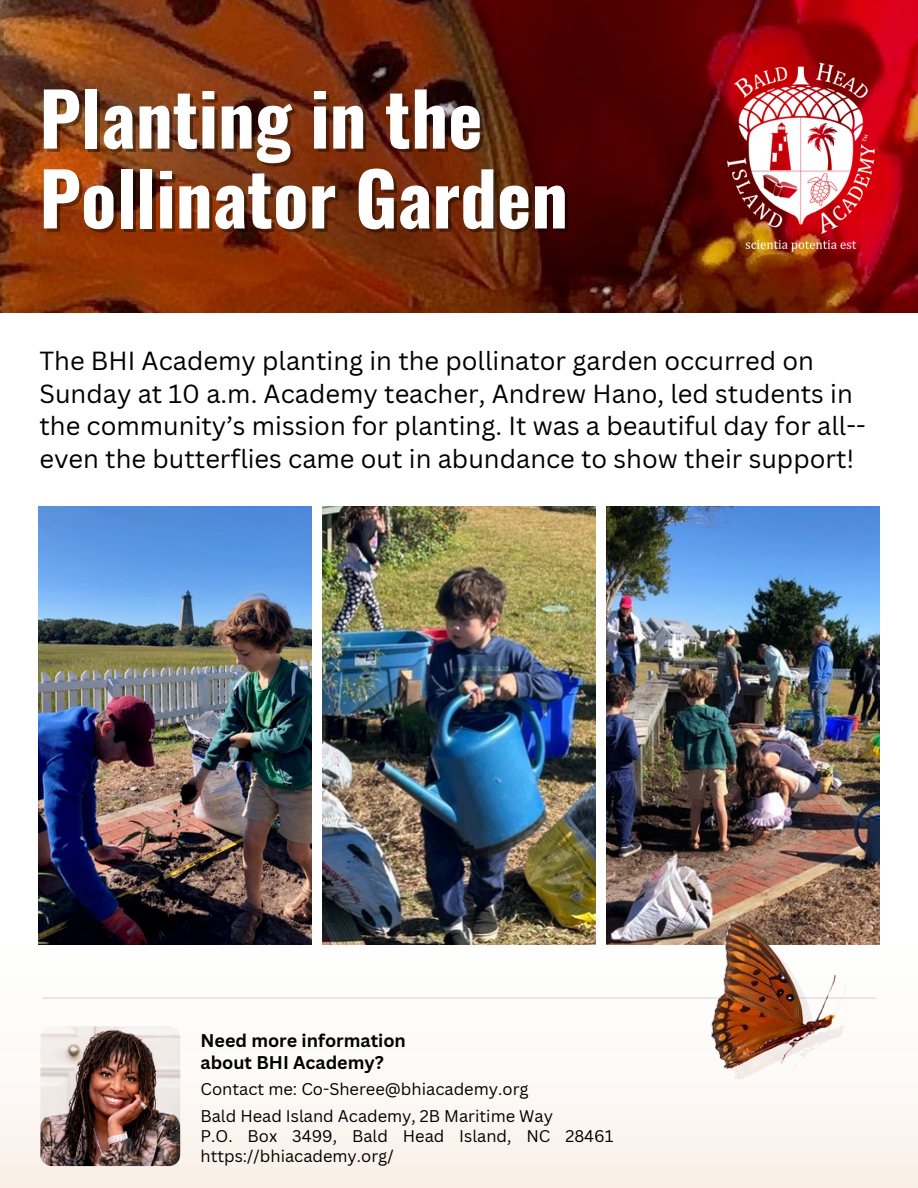
<style>
.page{position:relative;width:918px;height:1188px;background:#fff}
.page>*{position:absolute;margin:0;border:0;box-sizing:border-box;transform-origin:0 0}
.t1{font:700 73.05px "Oswald";color:#fff}
.t2{font:25.5px/32.7px "Canva Sans";color:#000}
.t3{font:700 18px/22.5px "Canva Sans";color:#000}
.t4{font:16.5px/20.2px "Canva Sans";color:#000}
</style>
<div class="page">
<img style="left:38px;top:506px;width:274px;height:439px">
<img style="left:323px;top:506px;width:272px;height:439px">
<img style="left:606px;top:506px;width:274px;height:439px">
<img style="left:0;top:0;width:918px;height:313px">
<img style="left:712px;top:59px;width:179px;height:195px">
<img style="left:1px;top:997px;width:917px;height:191px">
<img style="left:40px;top:1026px;width:140px;height:140px;border-radius:11px">
<hr style="left:42px;top:998px;width:834px;height:1px;background:#d9d9d9">
<img style="left:705px;top:929px;width:161px;height:213px">
<img style="left:695px;top:918px;width:161px;height:214px">
<h3 class="t1" style="left:39px;top:61px;width:445px">Planting in the</h3>
<p class="t1" style="left:39px;top:141px;width:530px">Pollinator Garden</p>
<p class="t2" style="left:39px;top:344px;width:828px">The BHI Academy planting in the pollinator garden occurred on Sunday at 10 a.m. Academy teacher, Andrew Hano, led students in the community’s mission for planting. It was a beautiful day for all-- even the butterflies came out in abundance to show their support!</p>
<p class="t3" style="left:201px;top:1029px;width:207px">Need more information about BHI Academy?</p>
<p class="t4" style="left:201px;top:1079px;width:330px">Contact me: Co-Sheree@bhiacademy.org</p>
<p class="t4" style="left:201px;top:1105px;width:354px">Bald Head Island Academy, 2B Maritime Way</p>
<p class="t4" style="left:201px;top:1126px;width:415px">P.O. Box 3499, Bald Head Island, NC 28461 https://bhiacademy.org/</p>
</div>
